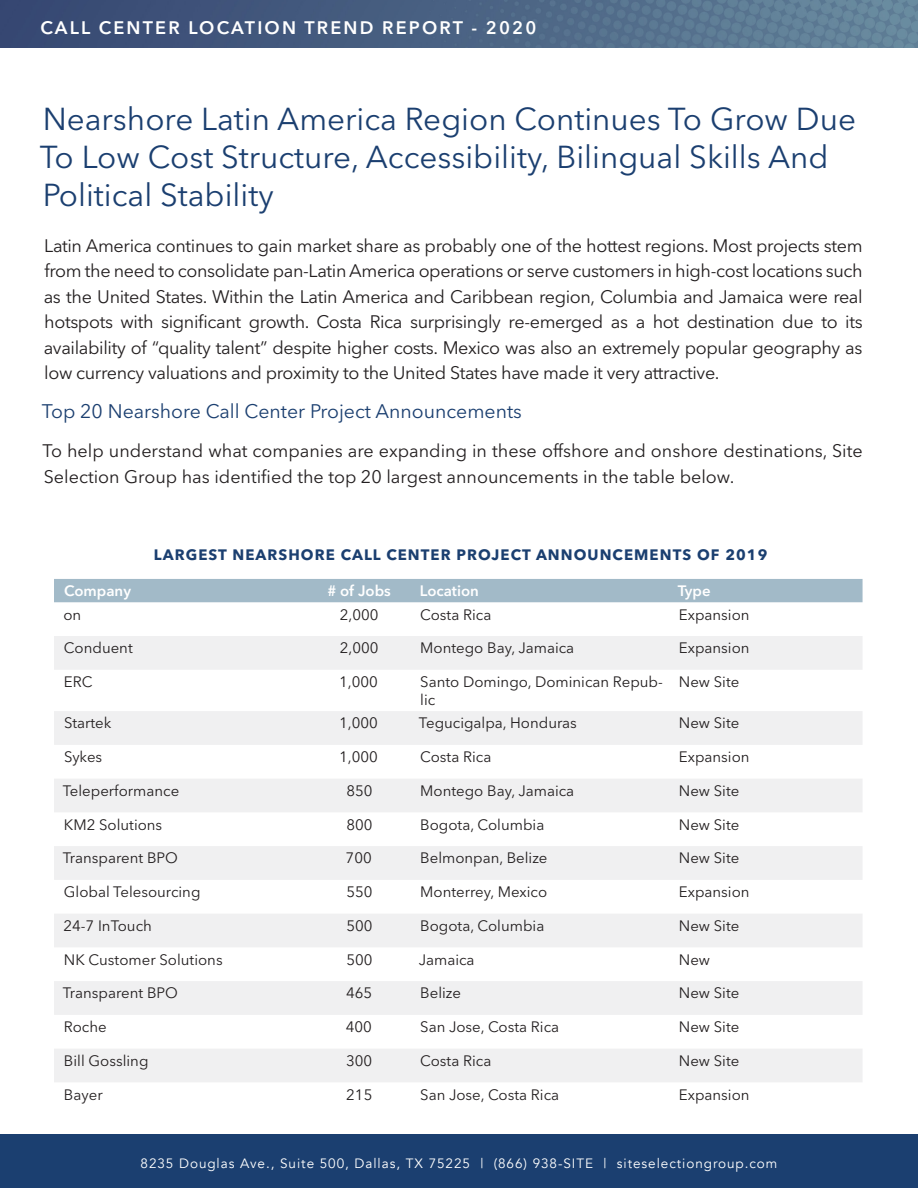
<style>
.page{position:relative;width:918px;height:1188px;background:#fff}
.page>*{position:absolute;margin:0;border:0;box-sizing:border-box;transform-origin:0 0}
.Sub_Section_Heading{font:31.5px/37.8px "Avenir Next LT Pro";color:#1b3f70}
.Body{font:19.5px "Avenir Next LT Pro";color:#1b3f70}
.Body-2{font:18px/25.5px "Avenir Next LT Pro";color:#231f20;text-align:justify}
.t1{font:600 18px "Avenir Next LT Pro";letter-spacing:.12em;color:#fff}
.t2{font:15px/18px "Avenir Next LT Pro";color:#231f20}
.Sub_Section_Heading-2{font:700 15px "Avenir Next LT Pro";letter-spacing:.07em;color:#1b3f70}
.t3{font:600 15px "Avenir Next LT Pro";color:#fff}
.t4{font:13.5px "Avenir";letter-spacing:.07em;color:#fff}
</style>
<div class="page">
<div style="left:0;top:1134px;width:918px;height:54px;background:#1b3f70"></div>
<img style="left:0;top:0;width:918px;height:47px">
<div style="left:54px;top:579px;width:809px;height:23px;background:#a2bac8"></div>
<svg style="left:54px;top:636px;width:808px;height:446px;fill:#f0f0f1"></svg>
<p class="t1" style="left:40px;top:17px;width:497px">CALL CENTER LOCATION TREND REPORT - 2020</p>
<p class="Sub_Section_Heading" style="left:40px;top:100px;width:818px">Nearshore Latin America Region Continues To Grow Due<br>To Low Cost Structure, Accessibility, Bilingual Skills And<br>Political Stability</p>
<p class="Body-2" style="left:44px;top:233px;width:821px">Latin America continues to gain market share as probably one of the hottest regions. Most projects stem from the need to consolidate pan-Latin America operations or serve customers in high-cost locations such as the United States. Within the Latin America and Caribbean region, Columbia and Jamaica were real hotspots with significant growth. Costa Rica surprisingly re-emerged as a hot destination due to its availability of “quality talent” despite higher costs. Mexico was also an extremely popular geography as low currency valuations and proximity to the United States have made it very attractive.</p>
<p class="Body" style="left:42px;top:400px;width:482px">Top 20 Nearshore Call Center Project Announcements</p>
<p class="Body-2" style="left:43px;top:438px;width:822px">To help understand what companies are expanding in these offshore and onshore destinations, Site<br>Selection Group has identified the top 20 largest announcements in the table below.</p>
<p class="Sub_Section_Heading-2" style="left:154px;top:545px;width:615px">LARGEST NEARSHORE CALL CENTER PROJECT ANNOUNCEMENTS OF 2019</p>
<p class="t3" style="left:64px;top:582px;width:68px">Company</p>
<p class="t3" style="left:327px;top:582px;width:65px"># of Jobs</p>
<p class="t3" style="left:420px;top:582px;width:60px">Location</p>
<p class="t3" style="left:678px;top:582px;width:34px">Type</p>
<p class="t2" style="left:63px;top:605px;width:19px">on</p>
<p class="t2" style="left:340px;top:605px;width:40px">2,000</p>
<p class="t2" style="left:420px;top:605px;width:73px">Costa Rica</p>
<p class="t2" style="left:679px;top:605px;width:72px">Expansion</p>
<p class="t2" style="left:64px;top:639px;width:70px">Conduent</p>
<p class="t2" style="left:340px;top:639px;width:40px">2,000</p>
<p class="t2" style="left:420px;top:639px;width:156px">Montego Bay, Jamaica</p>
<p class="t2" style="left:679px;top:639px;width:72px">Expansion</p>
<p class="t2" style="left:64px;top:673px;width:30px">ERC</p>
<p class="t2" style="left:339px;top:673px;width:40px">1,000</p>
<p class="t2" style="left:420px;top:673px;width:244px">Santo Domingo, Dominican Repub&shy;lic</p>
<p class="t2" style="left:679px;top:673px;width:62px">New Site</p>
<p class="t2" style="left:64px;top:714px;width:49px">Startek</p>
<p class="t2" style="left:339px;top:714px;width:40px">1,000</p>
<p class="t2" style="left:419px;top:714px;width:159px">Tegucigalpa, Honduras</p>
<p class="t2" style="left:679px;top:714px;width:62px">New Site</p>
<p class="t2" style="left:64px;top:748px;width:40px">Sykes</p>
<p class="t2" style="left:339px;top:748px;width:40px">1,000</p>
<p class="t2" style="left:420px;top:748px;width:73px">Costa Rica</p>
<p class="t2" style="left:679px;top:748px;width:72px">Expansion</p>
<p class="t2" style="left:63px;top:782px;width:118px">Teleperformance</p>
<p class="t2" style="left:346px;top:782px;width:28px">850</p>
<p class="t2" style="left:420px;top:782px;width:156px">Montego Bay, Jamaica</p>
<p class="t2" style="left:679px;top:782px;width:62px">New Site</p>
<p class="t2" style="left:64px;top:815px;width:100px">KM2 Solutions</p>
<p class="t2" style="left:346px;top:815px;width:28px">800</p>
<p class="t2" style="left:420px;top:815px;width:126px">Bogota, Columbia</p>
<p class="t2" style="left:679px;top:815px;width:62px">New Site</p>
<p class="t2" style="left:63px;top:849px;width:117px">Transparent BPO</p>
<p class="t2" style="left:346px;top:849px;width:28px">700</p>
<p class="t2" style="left:420px;top:849px;width:129px">Belmonpan, Belize</p>
<p class="t2" style="left:679px;top:849px;width:62px">New Site</p>
<p class="t2" style="left:64px;top:883px;width:138px">Global Telesourcing</p>
<p class="t2" style="left:346px;top:883px;width:28px">550</p>
<p class="t2" style="left:420px;top:883px;width:129px">Monterrey, Mexico</p>
<p class="t2" style="left:679px;top:883px;width:72px">Expansion</p>
<p class="t2" style="left:63px;top:917px;width:90px">24-7 InTouch</p>
<p class="t2" style="left:346px;top:917px;width:28px">500</p>
<p class="t2" style="left:420px;top:917px;width:126px">Bogota, Columbia</p>
<p class="t2" style="left:679px;top:917px;width:62px">New Site</p>
<p class="t2" style="left:64px;top:950px;width:160px">NK Customer Solutions</p>
<p class="t2" style="left:346px;top:950px;width:28px">500</p>
<p class="t2" style="left:419px;top:950px;width:57px">Jamaica</p>
<p class="t2" style="left:679px;top:950px;width:33px">New</p>
<p class="t2" style="left:63px;top:984px;width:117px">Transparent BPO</p>
<p class="t2" style="left:346px;top:984px;width:28px">465</p>
<p class="t2" style="left:420px;top:984px;width:42px">Belize</p>
<p class="t2" style="left:679px;top:984px;width:62px">New Site</p>
<p class="t2" style="left:64px;top:1018px;width:44px">Roche</p>
<p class="t2" style="left:346px;top:1018px;width:28px">400</p>
<p class="t2" style="left:420px;top:1018px;width:140px">San Jose, Costa Rica</p>
<p class="t2" style="left:679px;top:1018px;width:62px">New Site</p>
<p class="t2" style="left:64px;top:1052px;width:86px">Bill Gossling</p>
<p class="t2" style="left:346px;top:1052px;width:28px">300</p>
<p class="t2" style="left:420px;top:1052px;width:73px">Costa Rica</p>
<p class="t2" style="left:679px;top:1052px;width:62px">New Site</p>
<p class="t2" style="left:64px;top:1085px;width:40px">Bayer</p>
<p class="t2" style="left:346px;top:1085px;width:28px">215</p>
<p class="t2" style="left:420px;top:1085px;width:140px">San Jose, Costa Rica</p>
<p class="t2" style="left:679px;top:1085px;width:72px">Expansion</p>
<p class="t4" style="left:141px;top:1155px;width:638px">8235 Douglas Ave., Suite 500, Dallas, TX 75225 | (866) 938-SITE | siteselectiongroup.com</p>
</div>
